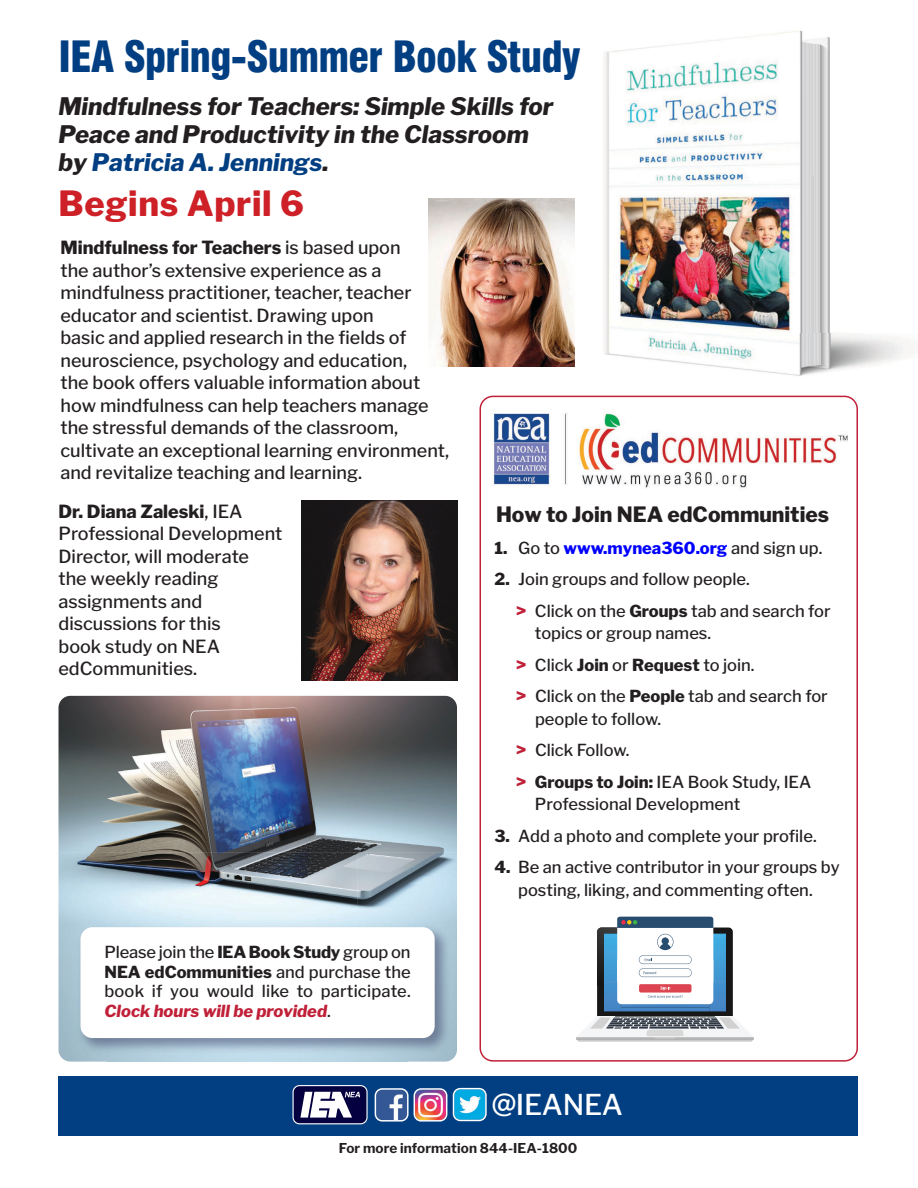
<style>
.page{position:relative;width:918px;height:1188px;background:#fff}
.page>*{position:absolute;margin:0;border:0;box-sizing:border-box;transform-origin:0 0}
.t1{font:900 condensed 42px "Swiss 721 BT";letter-spacing:-.02em;color:#013e82}
.t2{font:800 34.5px "Libre Franklin";letter-spacing:.02em;color:#cd2027}
.t3{font:500 28.5px "Libre Franklin";letter-spacing:-.01em;color:#fff}
.t4{font:italic 800 24px/28.2px "Libre Franklin";color:#231f20}
.t5{font:800 21px "Libre Franklin";color:#231f20}
.t6{font:500 18px/22.5px "Libre Franklin";color:#231f20}
.t7{font:500 16.5px/31.5px "Libre Franklin";color:#231f20}
.t8{font:800 16.5px "Libre Franklin";color:#00f}
.t9{font:700 13.5px "Libre Franklin";letter-spacing:.005em;color:#231f20}
.s1{color:#013e82}
.s2{font-weight:800}
.s3{color:#231f20}
.s4{font-weight:500;color:#231f20}
.s5{font-weight:800;font-size:18px;color:#c02038}
.s6{font-weight:800;font-style:italic;color:#c02038}
.s7{font-size:29.7px}
</style>
<div class="page">
<svg style="left:480px;top:396px;width:378px;height:666px"></svg>
<div style="left:58px;top:1076px;width:800px;height:59px;background:#013e82"></div>
<img style="left:302px;top:500px;width:155px;height:181px">
<img style="left:603px;top:30px;width:311px;height:346px">
<img style="left:485px;top:405px;width:367px;height:90px">
<img style="left:58px;top:696px;width:399px;height:261px">
<img style="left:58px;top:957px;width:50px;height:105px">
<img style="left:408px;top:957px;width:49px;height:105px">
<img style="left:73px;top:921px;width:381px;height:137px">
<div style="left:81px;top:927px;width:354px;height:111px;background:#fff;border-radius:12px"></div>
<svg style="left:565px;top:908px;width:198px;height:141px"></svg>
<img style="left:429px;top:199px;width:145px;height:168px">
<svg style="left:375px;top:1088px;width:72px;height:34px;background:#9182a5"></svg>
<svg style="left:453px;top:1088px;width:34px;height:33px"></svg>
<div style="left:293px;top:1086px;width:74px;height:38px;background:#050040;border-radius:6px"></div>
<div style="left:293px;top:1085px;width:75px;height:39px;border:1px solid #fff;border-radius:6px"></div>
<svg style="left:300px;top:1092px;width:60px;height:26px"></svg>
<h1 class="t1" style="left:58px;top:32px;width:524px">IEA Spring-Summer Book Study</h1>
<h3 class="t4" style="left:58px;top:92px;width:496px">Mindfulness for Teachers: Simple Skills for<br>Peace and Productivity in the Classroom by <span class="s1">Patricia A. Jennings</span>.</h3>
<h2 class="t2" style="left:58px;top:183px;width:247px">Begins April 6</h2>
<p class="t6" style="left:60px;top:237px;width:390px"><span class="s2">Mindfulness for Teachers</span> is based upon<br>the author’s extensive experience as a mindfulness practitioner, teacher, teacher educator and scientist. Drawing upon<br>basic and applied research in the fields of neuroscience, psychology and education,<br>the book offers valuable information about how mindfulness can help teachers manage the stressful demands of the classroom, cultivate an exceptional learning environment, and revitalize teaching and learning.</p>
<p class="t6" style="left:58px;top:500px;width:225px"><span class="s2">Dr. Diana Zaleski</span>, IEA<br>Professional Development<br>Director, will moderate<br>the weekly reading assignments and discussions for this<br>book study on NEA edCommunities.</p>
<p class="t5" style="left:496px;top:502px;width:335px">How to Join NEA edCommunities</p>
<p class="t8" style="left:495px;top:538px;width:329px"><span class="s3">1.</span> <span class="s4">Go to</span> www.mynea360.org <span class="s4">and sign up.</span></p>
<p class="t7" style="left:516px;top:564px;width:316px;text-indent:-21px"><span class="s2">2.</span> Join groups and follow people.<br><span class="s5">&gt;</span> Click on the <span class="s2">Groups</span> tab and search for</p>
<p class="t7" style="left:516px;top:618px;width:313px;text-indent:19px">topics or group names.<br><span class="s5">&gt;</span> Click <span class="s2">Join</span> or <span class="s2">Request</span> to join.<br><span class="s5">&gt;</span> Click on the <span class="s2">People</span> tab and search for</p>
<p class="t7" style="left:516px;top:703px;width:297px;text-indent:19px">people to follow.<br><span class="s5">&gt;</span> Click Follow.<br><span class="s5">&gt;</span> <span class="s2">Groups to Join:</span> IEA Book Study, IEA</p>
<p class="t7" style="left:535px;top:789px;width:207px">Professional Development</p>
<p class="t7" style="left:494px;top:820px;width:324px"><span class="s2">3.</span> Add a photo and complete your profile.</p>
<p class="t7" style="left:494px;top:856px;width:347px;line-height:22.5px;text-align:center"><span class="s2">4.</span> Be an active contributor in your groups by posting, liking, and commenting often.</p>
<p class="t7" style="left:105px;top:942px;width:308px;line-height:19.5px;text-align:justify">Please join the <span class="s2">IEA Book Study</span> group on <span class="s2">NEA edCommunities</span> and purchase the book if you would like to participate.<br><span class="s6">Clock hours will be provided</span>.</p>
<h3 class="t3" style="left:491px;top:1088px;width:133px"><span class="s7">@</span>IEANEA</h3>
<p class="t9" style="left:339px;top:1140px;width:240px">For more information 844-IEA-1800</p>
</div>
